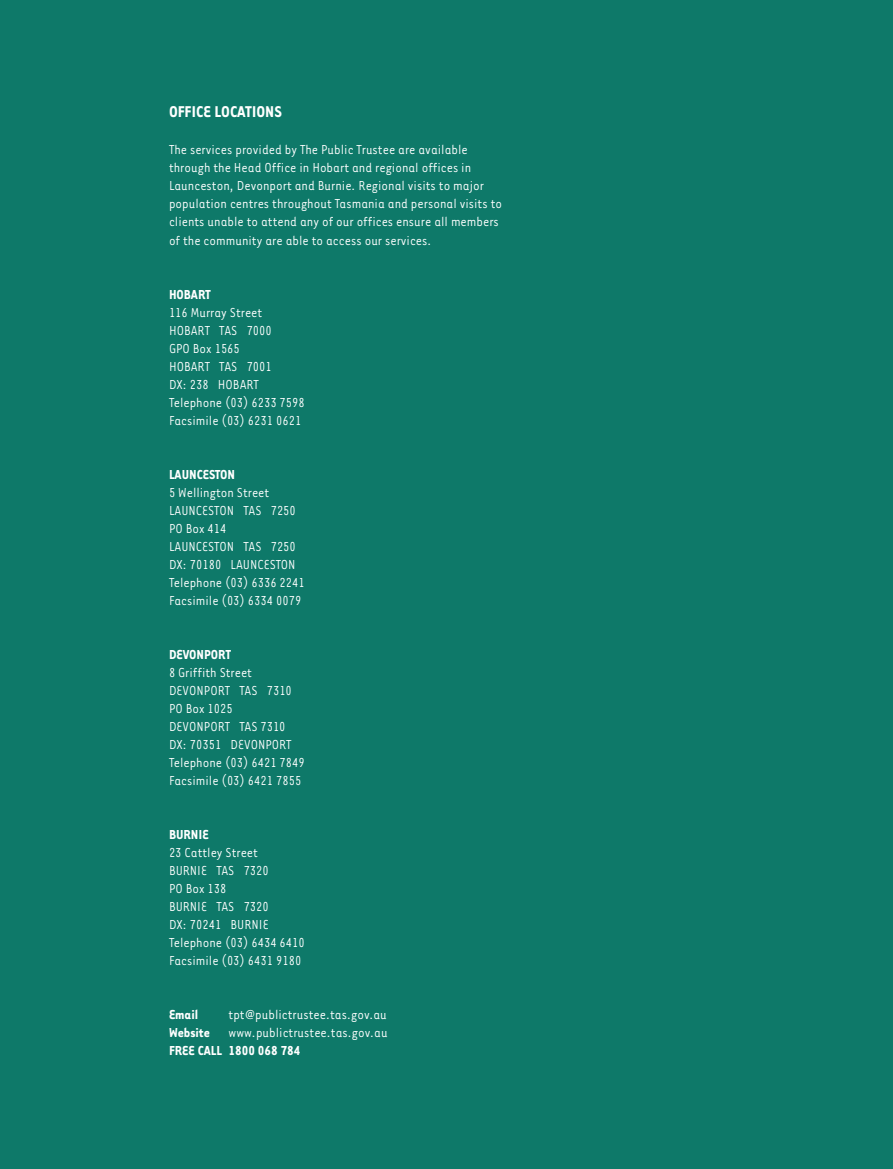
<style>
.page{position:relative;width:893px;height:1169px;background:#fff}
.page>*{position:absolute;margin:0;border:0;box-sizing:border-box;transform-origin:0 0}
.t1{font:700 18px "Tarzana Narrow";color:#fff}
.t2{font:15px/18px "Tarzana Narrow";color:#fff}
.t3{font:700 15px "Tarzana Narrow";color:#fff}
.s1{font-weight:700}
</style>
<div class="page">
<div style="left:0;top:0;width:892px;height:1168px;background:#0e7969"></div>
<p class="t1" style="left:169px;top:106px;width:114px">OFFICE LOCATIONS</p>
<p class="t2" style="left:169px;top:140px;width:334px">The services provided by The Public Trustee are available through the Head Office in Hobart and regional offices in Launceston, Devonport and Burnie. Regional visits to major population centres throughout Tasmania and personal visits to clients unable to attend any of our offices ensure all members of the community are able to access our services.</p>
<p class="t3" style="left:169px;top:289px;width:43px">HOBART</p>
<p class="t2" style="left:169px;top:302px;width:137px">116 Murray Street<br>HOBART TAS 7000<br>GPO Box 1565<br>HOBART TAS 7001<br>DX: 238 HOBART<br>Telephone (03) 6233 7598<br>Facsimile (03) 6231 0621</p>
<p class="t3" style="left:169px;top:469px;width:68px">LAUNCESTON</p>
<p class="t2" style="left:169px;top:482px;width:137px">5 Wellington Street<br>LAUNCESTON TAS 7250<br>PO Box 414<br>LAUNCESTON TAS 7250<br>DX: 70180 LAUNCESTON<br>Telephone (03) 6336 2241<br>Facsimile (03) 6334 0079</p>
<p class="t3" style="left:169px;top:649px;width:63px">DEVONPORT</p>
<p class="t2" style="left:169px;top:662px;width:137px">8 Griffith Street<br>DEVONPORT TAS 7310<br>PO Box 1025<br>DEVONPORT TAS 7310<br>DX: 70351 DEVONPORT<br>Telephone (03) 6421 7849<br>Facsimile (03) 6421 7855</p>
<p class="t3" style="left:169px;top:829px;width:41px">BURNIE</p>
<p class="t2" style="left:169px;top:842px;width:137px">23 Cattley Street<br>BURNIE TAS 7320<br>PO Box 138<br>BURNIE TAS 7320<br>DX: 70241 BURNIE<br>Telephone (03) 6434 6410<br>Facsimile (03) 6431 9180</p>
<p class="t3" style="left:169px;top:1009px;width:31px">Email</p>
<p class="t2" style="left:169px;top:1004px;width:220px;text-align:justify;text-indent:60px">tpt@publictrustee.tas.gov.au <span class="s1">Website</span> www.publictrustee.tas.gov.au <span class="s1">FREE CALL 1800 068 784</span></p>
</div>
